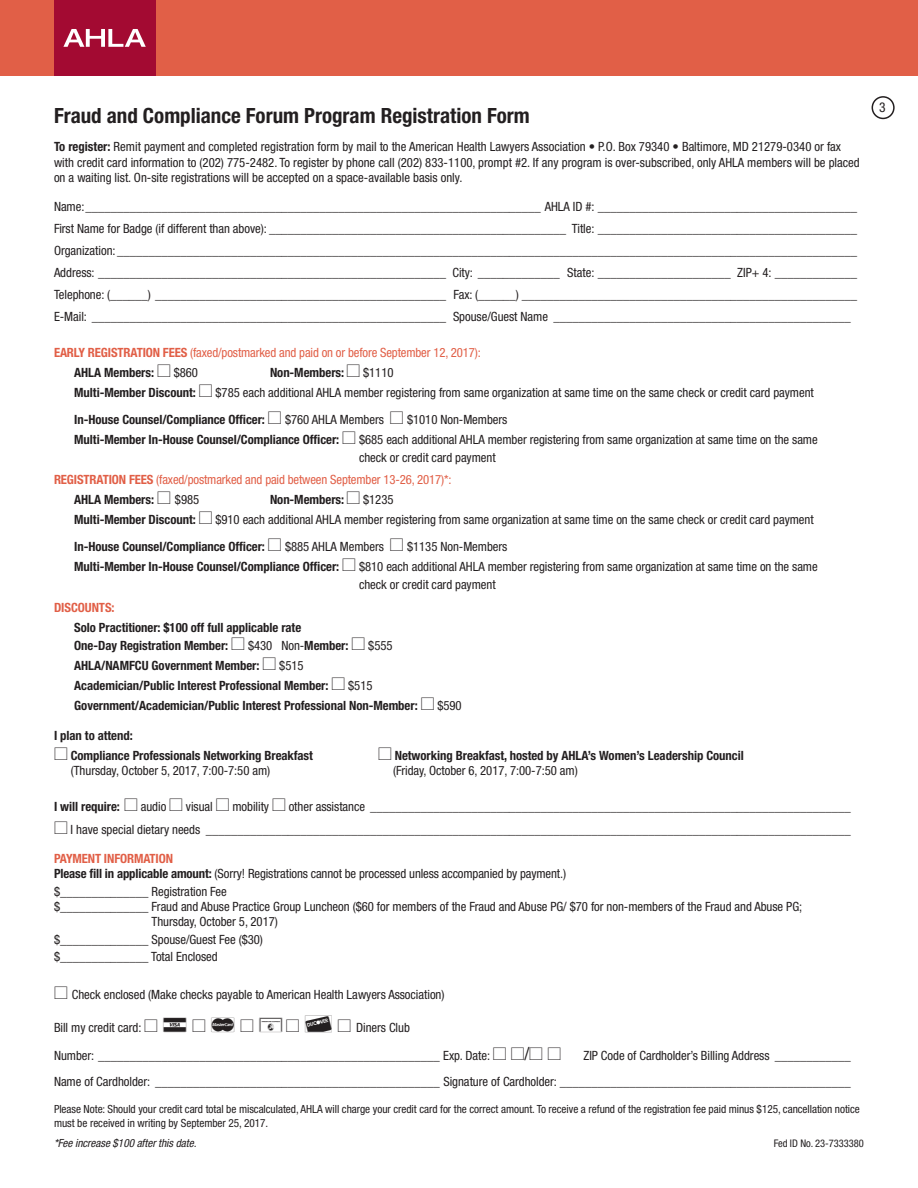
<style>
.page{position:relative;width:918px;height:1188px;background:#fff}
.page>*{position:absolute;margin:0;border:0;box-sizing:border-box;transform-origin:0 0}
.Agenda_Text{font:700 condensed 21px "Helvetica Neue LT Std";color:#231f20}
.Agenda_Text-2{font:condensed 18px "Helvetica Neue LT Std";color:#231f20}
.Form_text_9{font:condensed 13.5px "Helvetica Neue LT Std";color:#231f20}
.Agenda_Text-3{font:condensed 12.75px/15.3px "Helvetica Neue LT Std";letter-spacing:-.005em;color:#231f20}
.Agenda_Text-4{font:700 condensed 12.75px/18px "Helvetica Neue LT Std";letter-spacing:-.005em;color:#231f20}
.Agenda_Text-5{font:condensed 12.75px "Helvetica Neue LT Std";letter-spacing:-.01em;color:#e15f47}
.Agenda_Text-6{font:700 condensed 12.75px "Helvetica Neue LT Std";letter-spacing:-.01em;color:#e15f47}
.Agenda_Text-7{font:condensed 11.25px/13.5px "Helvetica Neue LT Std";letter-spacing:-.005em;color:#231f20}
.Agenda_Text-8{font:italic condensed 11.25px "Helvetica Neue LT Std";letter-spacing:-.005em;color:#231f20}
.Agenda_Text-9{font:condensed 10.5px "Helvetica Neue LT Std";letter-spacing:-.005em;color:#231f20}
.s1{font-weight:700}
</style>
<div class="page">
<div style="left:0;top:0;width:918px;height:76px;background:#e15f47"></div>
<div style="left:872px;top:96px;width:23px;height:23px;border:2px solid #231f20;border-radius:50%"></div>
<div style="left:54px;top:0;width:101px;height:76px;background:#a30a32"></div>
<svg style="left:63px;top:29px;width:83px;height:18px"></svg>
<p class="Agenda_Text" style="left:54px;top:102px;width:477px">Fraud and Compliance Forum Program Registration Form</p>
<p class="Agenda_Text-3" style="left:54px;top:139px;width:807px"><span class="s1">To register:</span> Remit payment and completed registration form by mail to the American Health Lawyers Association • P.O. Box 79340 • Baltimore, MD 21279-0340 or fax with credit card information to (202) 775-2482. To register by phone call (202) 833-1100, prompt #2. If any program is over-subscribed, only AHLA members will be placed on a waiting list. On-site registrations will be accepted on a space-available basis only.</p>
<p class="Agenda_Text-3" style="left:54px;top:199px;width:805px">Name:________________________________________________________________________ AHLA ID #: _________________________________________</p>
<p class="Agenda_Text-3" style="left:54px;top:221px;width:805px">First Name for Badge (if different than above): _______________________________________________ Title: _________________________________________</p>
<p class="Agenda_Text-3" style="left:54px;top:243px;width:805px">Organization: _____________________________________________________________________________________________________________________</p>
<p class="Agenda_Text-3" style="left:54px;top:265px;width:805px">Address: _______________________________________________________ City: _____________ State: _____________________ ZIP+ 4: _____________</p>
<p class="Agenda_Text-3" style="left:54px;top:287px;width:805px">Telephone: (______) ______________________________________________ Fax: (______) _____________________________________________________</p>
<p class="Agenda_Text-3" style="left:54px;top:309px;width:798px">E-Mail: ________________________________________________________ Spouse/Guest Name _______________________________________________</p>
<p class="Agenda_Text-5" style="left:54px;top:345px;width:428px"><span class="s1">EARLY REGISTRATION FEES</span> (faxed/postmarked and paid on or before September 12, 2017):</p>
<p class="Agenda_Text-4" style="left:74px;top:363px;width:81px">AHLA Members:</p>
<p class="Agenda_Text-3" style="left:174px;top:365px;width:26px">$860</p>
<p class="Agenda_Text-4" style="left:270px;top:363px;width:76px">Non-Members:</p>
<p class="Agenda_Text-3" style="left:363px;top:365px;width:32px">$1110</p>
<p class="Agenda_Text-4" style="left:74px;top:383px;width:123px">Multi-Member Discount:</p>
<p class="Agenda_Text-3" style="left:216px;top:385px;width:600px">$785 each additional AHLA member registering from same organization at same time on the same check or credit card payment</p>
<p class="Agenda_Text-4" style="left:74px;top:410px;width:192px">In-House Counsel/Compliance Officer:</p>
<p class="Agenda_Text-3" style="left:285px;top:412px;width:100px">$760 AHLA Members</p>
<p class="Agenda_Text-3" style="left:407px;top:412px;width:102px">$1010 Non-Members</p>
<p class="Agenda_Text-4" style="left:74px;top:430px;width:267px">Multi-Member In-House Counsel/Compliance Officer:</p>
<p class="Agenda_Text-3" style="left:359px;top:430px;width:460px;line-height:18px">$685 each additional AHLA member registering from same organization at same time on the same check or credit card payment</p>
<p class="Agenda_Text-5" style="left:54px;top:472px;width:399px"><span class="s1">REGISTRATION FEES</span> (faxed/postmarked and paid between September 13-26, 2017)*:</p>
<p class="Agenda_Text-4" style="left:74px;top:491px;width:81px">AHLA Members:</p>
<p class="Agenda_Text-3" style="left:175px;top:492px;width:26px">$985</p>
<p class="Agenda_Text-4" style="left:270px;top:491px;width:76px">Non-Members:</p>
<p class="Agenda_Text-3" style="left:363px;top:492px;width:32px">$1235</p>
<p class="Agenda_Text-4" style="left:74px;top:511px;width:123px">Multi-Member Discount:</p>
<p class="Agenda_Text-3" style="left:215px;top:512px;width:600px">$910 each additional AHLA member registering from same organization at same time on the same check or credit card payment</p>
<p class="Agenda_Text-4" style="left:74px;top:538px;width:192px">In-House Counsel/Compliance Officer:</p>
<p class="Agenda_Text-3" style="left:285px;top:539px;width:100px">$885 AHLA Members</p>
<p class="Agenda_Text-3" style="left:407px;top:539px;width:102px">$1135 Non-Members</p>
<p class="Agenda_Text-4" style="left:74px;top:558px;width:267px">Multi-Member In-House Counsel/Compliance Officer:</p>
<p class="Agenda_Text-3" style="left:359px;top:558px;width:460px;line-height:18px">$810 each additional AHLA member registering from same organization at same time on the same check or credit card payment</p>
<p class="Agenda_Text-6" style="left:54px;top:599px;width:62px">DISCOUNTS:</p>
<p class="Agenda_Text-4" style="left:74px;top:618px;width:229px">Solo Practitioner: $100 off full applicable rate<br>One-Day Registration Member:</p>
<p class="Agenda_Text-3" style="left:248px;top:637px;width:102px">$430 Non-<span class="s1">Member:</span></p>
<p class="Agenda_Text-3" style="left:368px;top:637px;width:26px">$555</p>
<p class="Agenda_Text-4" style="left:74px;top:656px;width:187px">AHLA/NAMFCU Government Member:</p>
<p class="Agenda_Text-3" style="left:279px;top:658px;width:26px">$515</p>
<p class="Agenda_Text-4" style="left:74px;top:676px;width:256px">Academician/Public Interest Professional Member:</p>
<p class="Agenda_Text-3" style="left:348px;top:678px;width:26px">$515</p>
<p class="Agenda_Text-4" style="left:74px;top:696px;width:345px">Government/Academician/Public Interest Professional Non-Member:</p>
<p class="Agenda_Text-3" style="left:437px;top:698px;width:26px">$590</p>
<p class="Agenda_Text-4" style="left:54px;top:727px;width:80px">I plan to attend:</p>
<p class="Agenda_Text-4" style="left:71px;top:747px;width:244px">Compliance Professionals Networking Breakfast</p>
<p class="Agenda_Text-4" style="left:395px;top:747px;width:351px">Networking Breakfast, hosted by AHLA’s Women’s Leadership Council</p>
<p class="Agenda_Text-3" style="left:71px;top:763px;width:201px">(Thursday, October 5, 2017, 7:00-7:50 am)</p>
<p class="Agenda_Text-3" style="left:393px;top:763px;width:186px">(Friday, October 6, 2017, 7:00-7:50 am)</p>
<p class="Agenda_Text-4" style="left:54px;top:797px;width:68px">I will require:</p>
<p class="Agenda_Text-3" style="left:141px;top:798px;width:27px">audio</p>
<p class="Agenda_Text-3" style="left:186px;top:798px;width:28px">visual</p>
<p class="Agenda_Text-3" style="left:232px;top:798px;width:38px">mobility</p>
<p class="Agenda_Text-3" style="left:289px;top:798px;width:564px">other assistance ____________________________________________________________________________</p>
<p class="Agenda_Text-3" style="left:71px;top:822px;width:782px">I have special dietary needs ______________________________________________________________________________________________________</p>
<p class="Agenda_Text-6" style="left:54px;top:851px;width:121px">PAYMENT INFORMATION</p>
<p class="Agenda_Text-3" style="left:54px;top:866px;width:514px"><span class="s1">Please fill in applicable amount:</span> (Sorry! Registrations cannot be processed unless accompanied by payment.)</p>
<p class="Agenda_Text-3" style="left:54px;top:884px;width:174px">$______________ Registration Fee</p>
<p class="Agenda_Text-3" style="left:54px;top:899px;width:750px">$______________ Fraud and Abuse Practice Group Luncheon ($60 for members of the Fraud and Abuse PG/ $70 for non-members of the Fraud and Abuse PG;</p>
<p class="Agenda_Text-3" style="left:152px;top:914px;width:128px">Thursday, October 5, 2017)</p>
<p class="Agenda_Text-3" style="left:54px;top:932px;width:210px">$______________ Spouse/Guest Fee ($30)</p>
<p class="Agenda_Text-3" style="left:54px;top:949px;width:165px">$______________ Total Enclosed</p>
<p class="Agenda_Text-3" style="left:72px;top:986px;width:374px">Check enclosed (Make checks payable to American Health Lawyers Association)</p>
<p class="Agenda_Text-3" style="left:54px;top:1020px;width:89px">Bill my credit card:</p>
<p class="Agenda_Text-3" style="left:356px;top:1020px;width:55px">Diners Club</p>
<p class="Agenda_Text-3" style="left:54px;top:1048px;width:438px">Number: ______________________________________________________ Exp. Date:</p>
<p class="Agenda_Text-2" style="left:524px;top:1043px;width:7px">/</p>
<p class="Agenda_Text-3" style="left:584px;top:1048px;width:269px">ZIP Code of Cardholder’s Billing Address ____________</p>
<p class="Agenda_Text-3" style="left:54px;top:1074px;width:798px">Name of Cardholder: _____________________________________________ Signature of Cardholder: ______________________________________________</p>
<p class="Agenda_Text-7" style="left:54px;top:1102px;width:807px">Please Note: Should your credit card total be miscalculated, AHLA will charge your credit card for the correct amount. To receive a refund of the registration fee paid minus $125, cancellation notice must be received in writing by September 25, 2017.</p>
<p class="Agenda_Text-8" style="left:54px;top:1137px;width:144px">*Fee increase $100 after this date.</p>
<p class="Agenda_Text-9" style="left:774px;top:1137px;width:92px">Fed ID No. 23-7333380</p>
<p class="Form_text_9" style="left:879px;top:100px;width:8px">3</p>
</div>
